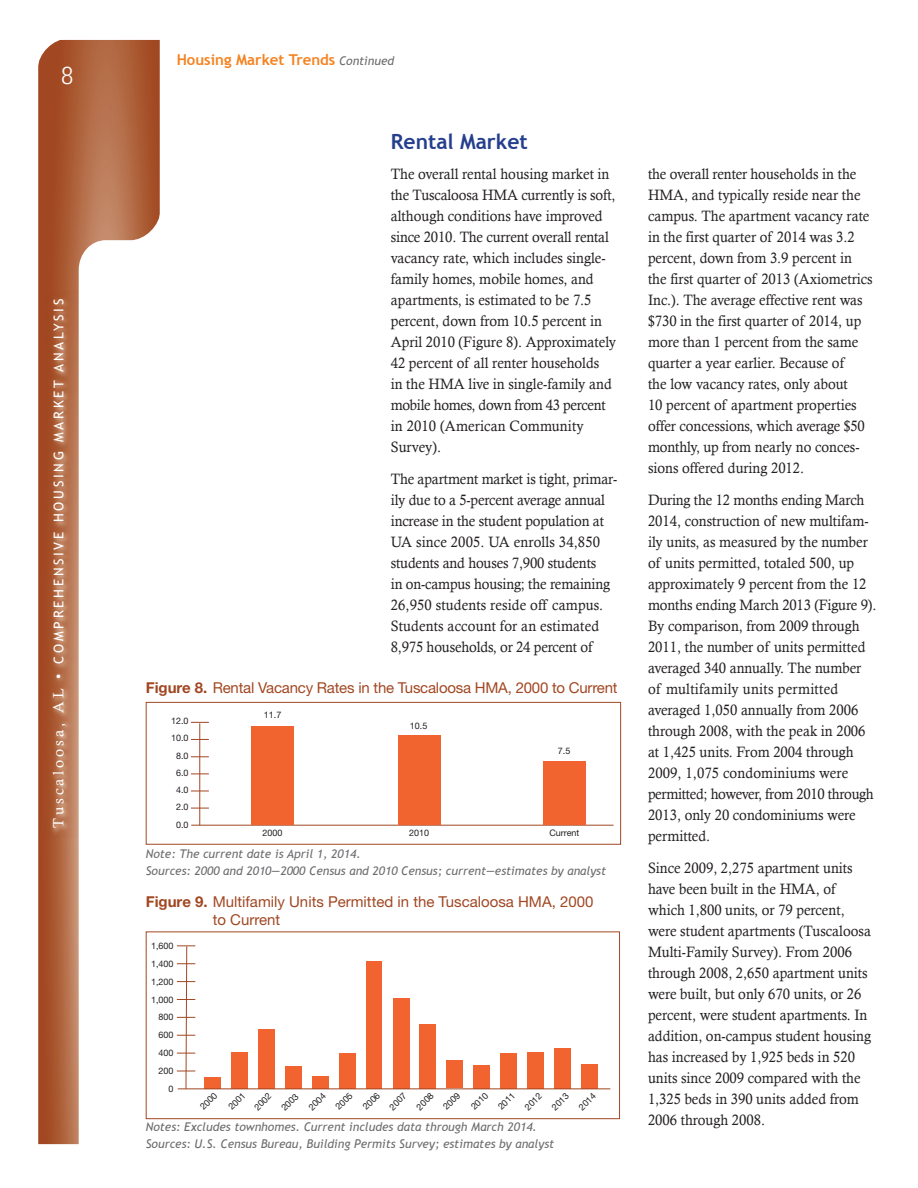
<style>
.page{position:relative;width:918px;height:1188px;background:#fff}
.page>*{position:absolute;margin:0;border:0;box-sizing:border-box;transform-origin:0 0}
.t1{font:300 27px "Rotis Sans Serif";color:#fff}
.level2{font:700 21px "Trebuchet MS";color:#253f8e}
.t2{font:15px/21px "Calisto";color:#231f20;scale:.95 1}
.t3{font:15px/18px "Helvetica Neue";color:#a14722}
.t4{font:700 15px "Trebuchet MS";color:#f58220}
.t5{font:13.5px "Trebuchet MS";letter-spacing:.2em;color:#fff}
.t6{font:italic 12px/16.8px "Trebuchet MS";color:#6c6d70}
.t7{font:9px/17.9px "Helvetica Neue";color:#231f20;text-align:right}
.s1{font-family:"Calisto";font-size:15px}
.s2{font-weight:400;font-style:italic;font-size:12px;color:#6c6d70}
.s3{font-weight:700}
</style>
<div class="page">
<svg style="left:38px;top:40px;width:122px;height:1104px;background:#af633f"></svg>
<svg style="left:79px;top:240px;width:106px;height:904px"></svg>
<svg style="left:38px;top:39px;width:30px;height:30px"></svg>
<svg style="left:130px;top:210px;width:36px;height:36px"></svg>
<img style="left:46px;top:290px;width:31px;height:548px">
<div style="left:146px;top:932px;width:474px;height:187px;border:1px solid #a14722"></div>
<div style="left:367px;top:961px;width:15px;height:128px;background:#f2642f"></div>
<div style="left:393px;top:998px;width:16px;height:91px;background:#f2642f"></div>
<div style="left:420px;top:1024px;width:16px;height:65px;background:#f2642f"></div>
<div style="left:447px;top:1060px;width:16px;height:28px;background:#f2642f"></div>
<div style="left:474px;top:1065px;width:16px;height:24px;background:#f2642f"></div>
<div style="left:501px;top:1053px;width:16px;height:36px;background:#f2642f"></div>
<div style="left:527px;top:1052px;width:16px;height:37px;background:#f2642f"></div>
<div style="left:581px;top:1064px;width:16px;height:25px;background:#f2642f"></div>
<div style="left:554px;top:1048px;width:16px;height:41px;background:#f2642f"></div>
<div style="left:259px;top:1030px;width:16px;height:59px;background:#f2642f"></div>
<div style="left:312px;top:1076px;width:16px;height:13px;background:#f2642f"></div>
<div style="left:339px;top:1053px;width:16px;height:36px;background:#f2642f"></div>
<div style="left:286px;top:1066px;width:16px;height:23px;background:#f2642f"></div>
<div style="left:205px;top:1078px;width:16px;height:11px;background:#f2642f"></div>
<div style="left:232px;top:1053px;width:16px;height:36px;background:#f2642f"></div>
<hr style="left:178px;top:1088px;width:432px;height:1px;background:#a14722">
<svg style="left:177px;top:945px;width:18px;height:145px"></svg>
<div style="left:146px;top:702px;width:475px;height:143px;border:1px solid #a14722"></div>
<hr style="left:191px;top:825px;width:423px;height:1px;background:#a14722">
<hr style="left:199px;top:723px;width:1px;height:102px;background:#a14722">
<svg style="left:191px;top:756px;width:18px;height:1px"></svg>
<svg style="left:191px;top:722px;width:18px;height:1px"></svg>
<svg style="left:191px;top:808px;width:18px;height:1px"></svg>
<svg style="left:191px;top:791px;width:18px;height:1px"></svg>
<svg style="left:191px;top:774px;width:18px;height:1px"></svg>
<svg style="left:191px;top:739px;width:18px;height:1px"></svg>
<div style="left:251px;top:727px;width:43px;height:98px;background:#f2642f"></div>
<div style="left:398px;top:735px;width:42px;height:90px;background:#f2642f"></div>
<div style="left:543px;top:761px;width:43px;height:64px;background:#f2642f"></div>
<h1 class="t1" style="left:61px;top:60px;width:14px">8</h1>
<p class="t5" style="left:51px;top:828px;width:531px;rotate:-90deg"><span class="s1">Tuscaloosa, AL •</span> COMPREHENSIVE HOUSING MARKET ANALYSIS</p>
<p class="t4" style="left:177px;top:50px;width:219px">Housing Market Trends <span class="s2">Continued</span></p>
<p class="level2" style="left:391px;top:128px;width:139px">Rental Market</p>
<p class="t2" style="left:391px;top:164px;width:239px">The overall rental housing market in the Tuscaloosa HMA currently is soft, although conditions have improved since 2010. The current overall rental vacancy rate, which includes single&shy;family homes, mobile homes, and apartments, is estimated to be 7.5 percent, down from 10.5 percent in April 2010 (Figure 8). Approximately 42 percent of all renter households<br>in the HMA live in single-family and mobile homes, down from 43 percent in 2010 (American Community Survey).</p>
<p class="t2" style="left:391px;top:468px;width:240px">The apartment market is tight, primar&shy;ily due to a 5-percent average annual increase in the student population at UA since 2005. UA enrolls 34,850 students and houses 7,900 students<br>in on-campus housing; the remaining 26,950 students reside off campus.<br>Students account for an estimated 8,975 households, or 24 percent of</p>
<p class="t3" style="left:146px;top:679px;width:473px"><span class="s3">Figure 8.</span> Rental Vacancy Rates in the Tuscaloosa HMA, 2000 to Current</p>
<p class="t7" style="left:171px;top:712px;width:19px;line-height:17.2px;text-align:center">12.0<br>10.0<br>8.0<br>6.0<br>4.0<br>2.0<br>0.0</p>
<p class="t7" style="left:264px;top:705px;width:19px">11.7</p>
<p class="t7" style="left:410px;top:716px;width:19px">10.5</p>
<p class="t7" style="left:558px;top:742px;width:14px">7.5</p>
<p class="t7" style="left:263px;top:823px;width:22px">2000</p>
<p class="t7" style="left:409px;top:823px;width:22px">2010</p>
<p class="t7" style="left:549px;top:823px;width:32px">Current</p>
<p class="t6" style="left:146px;top:845px;width:462px">Note: The current date is April 1, 2014.<br>Sources: 2000 and 2010—2000 Census and 2010 Census; current—estimates by analyst</p>
<p class="t3" style="left:213px;top:892px;width:382px;text-indent:-67px"><span class="s3">Figure 9.</span> Multifamily Units Permitted in the Tuscaloosa HMA, 2000 to Current</p>
<p class="t7" style="left:151px;top:937px;width:24px">1,600<br>1,400<br>1,200<br>1,000<br>800<br>600<br>400<br>200<br>0</p>
<p class="t7" style="left:385px;top:1102px;width:22px;rotate:-45deg">2007</p>
<p class="t7" style="left:412px;top:1102px;width:22px;rotate:-45deg">2008</p>
<p class="t7" style="left:438px;top:1101px;width:22px;rotate:-45deg">2009</p>
<p class="t7" style="left:466px;top:1101px;width:22px;rotate:-45deg">2010</p>
<p class="t7" style="left:493px;top:1102px;width:22px;rotate:-45deg">2011</p>
<p class="t7" style="left:520px;top:1102px;width:22px;rotate:-45deg">2012</p>
<p class="t7" style="left:547px;top:1102px;width:22px;rotate:-45deg">2013</p>
<p class="t7" style="left:574px;top:1102px;width:22px;rotate:-45deg">2014</p>
<p class="t7" style="left:195px;top:1102px;width:22px;rotate:-45deg">2000</p>
<p class="t7" style="left:224px;top:1102px;width:22px;rotate:-45deg">2001</p>
<p class="t7" style="left:249px;top:1102px;width:22px;rotate:-45deg">2002</p>
<p class="t7" style="left:276px;top:1102px;width:22px;rotate:-45deg">2003</p>
<p class="t7" style="left:304px;top:1102px;width:22px;rotate:-45deg">2004</p>
<p class="t7" style="left:331px;top:1102px;width:22px;rotate:-45deg">2005</p>
<p class="t7" style="left:358px;top:1102px;width:22px;rotate:-45deg">2006</p>
<p class="t6" style="left:146px;top:1119px;width:410px">Notes: Excludes townhomes. Current includes data through March 2014.<br>Sources: U.S. Census Bureau, Building Permits Survey; estimates by analyst</p>
<p class="t2" style="left:648px;top:164px;width:238px">the overall renter households in the HMA, and typically reside near the campus. The apartment vacancy rate in the first quarter of 2014 was 3.2 percent, down from 3.9 percent in the first quarter of 2013 (Axiometrics Inc.). The average effective rent was $730 in the first quarter of 2014, up more than 1 percent from the same quarter a year earlier. Because of<br>the low vacancy rates, only about<br>10 percent of apartment properties offer concessions, which average $50 monthly, up from nearly no conces&shy;sions offered during 2012.</p>
<p class="t2" style="left:648px;top:489px;width:242px">During the 12 months ending March 2014, construction of new multifam&shy;ily units, as measured by the number of units permitted, totaled 500, up approximately 9 percent from the 12 months ending March 2013 (Figure 9).<br>By comparison, from 2009 through 2011, the number of units permitted averaged 340 annually. The number of multifamily units permitted averaged 1,050 annually from 2006 through 2008, with the peak in 2006 at 1,425 units. From 2004 through 2009, 1,075 condominiums were permitted; however, from 2010 through 2013, only 20 condominiums were permitted.</p>
<p class="t2" style="left:648px;top:857px;width:236px">Since 2009, 2,275 apartment units have been built in the HMA, of which 1,800 units, or 79 percent, were student apartments (Tuscaloosa Multi-Family Survey). From 2006 through 2008, 2,650 apartment units were built, but only 670 units, or 26 percent, were student apartments. In addition, on-campus student housing has increased by 1,925 beds in 520 units since 2009 compared with the 1,325 beds in 390 units added from 2006 through 2008.</p>
</div>
